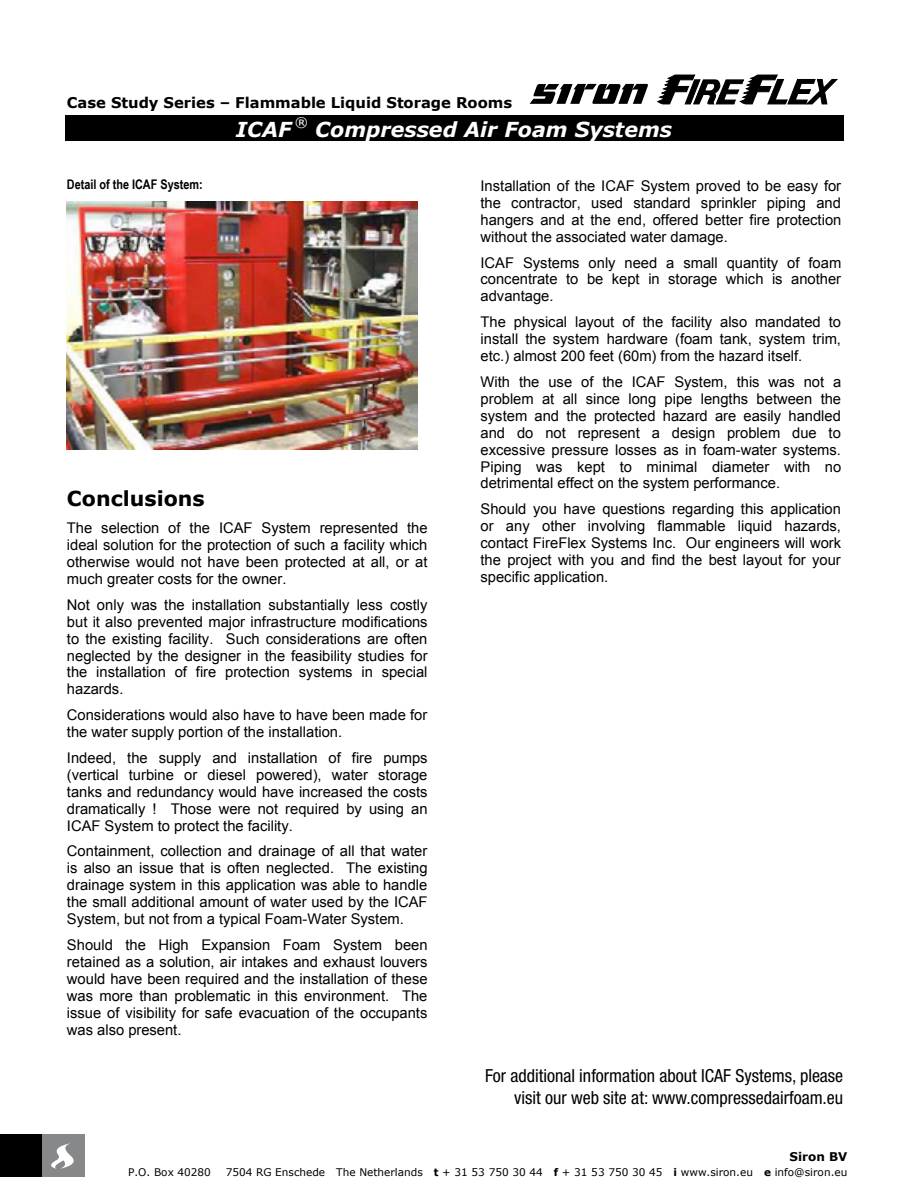
<style>
.page{position:relative;width:918px;height:1188px;background:#fff}
.page>*{position:absolute;margin:0;border:0;box-sizing:border-box;transform-origin:0 0}
.t1{font:italic 700 20.55px "Verdana";color:#fff}
.t2{font:700 20.55px "Verdana";color:#000}
.t3{font:condensed 18px/21.6px "Helvetica Neue LT Std";color:#000;text-align:right}
.t4{font:14.7px/17px "Arial";color:#000;text-align:justify}
.t5{font:700 14.7px "Verdana";color:#000}
.t6{font:700 13.2px "Arial Narrow";color:#000}
.t7{font:13.2px "Verdana";color:#fff}
.t8{font:700 12px "Verdana";color:#000}
.t9{font:10.5px "Verdana";color:#000}
.s1{font-weight:700}
</style>
<div class="page">
<svg style="left:658px;top:75px;width:179px;height:29px"></svg>
<div style="left:65px;top:116px;width:778px;height:25px;background:#000"></div>
<img style="left:67px;top:201px;width:351px;height:248px">
<svg style="left:530px;top:84px;width:118px;height:20px"></svg>
<div style="left:0;top:1135px;width:43px;height:42px;background:#000"></div>
<div style="left:43px;top:1135px;width:42px;height:42px;background:#86888a"></div>
<svg style="left:51px;top:1143px;width:23px;height:26px"></svg>
<p class="t5" style="left:67px;top:94px;width:447px">Case Study Series – Flammable Liquid Storage Rooms</p>
<h1 class="t1" style="left:236px;top:116px;width:57px">ICAF</h1>
<p class="t7" style="left:295px;top:114px;width:15px">®</p>
<h1 class="t1" style="left:315px;top:116px;width:358px">Compressed Air Foam Systems</h1>
<p class="t6" style="left:67px;top:175px;width:137px">Detail of the ICAF System:</p>
<p class="t4" style="left:481px;top:177px;width:362px">Installation of the ICAF System proved to be easy for the contractor, used standard sprinkler piping and hangers and at the end, offered better fire protection without the associated water damage.</p>
<p class="t4" style="left:481px;top:254px;width:362px">ICAF Systems only need a small quantity of foam concentrate to be kept in storage which is another advantage.</p>
<p class="t4" style="left:481px;top:314px;width:362px">The physical layout of the facility also mandated to install the system hardware (foam tank, system trim, etc.) almost 200 feet (60m) from the hazard itself.</p>
<p class="t4" style="left:481px;top:373px;width:362px">With the use of the ICAF System, this was not a problem at all since long pipe lengths between the system and the protected hazard are easily handled and do not represent a design problem due to excessive pressure losses as in foam-water systems.<br>Piping was kept to minimal diameter with no detrimental effect on the system performance.</p>
<p class="t4" style="left:481px;top:501px;width:362px">Should you have questions regarding this application or any other involving flammable liquid hazards, contact FireFlex Systems Inc. Our engineers will work the project with you and find the best layout for your specific application.</p>
<h1 class="t2" style="left:67px;top:486px;width:139px">Conclusions</h1>
<p class="t4" style="left:67px;top:520px;width:362px">The selection of the ICAF System represented the ideal solution for the protection of such a facility which otherwise would not have been protected at all, or at much greater costs for the owner.</p>
<p class="t4" style="left:67px;top:596px;width:362px">Not only was the installation substantially less costly but it also prevented major infrastructure modifications to the existing facility. Such considerations are often neglected by the designer in the feasibility studies for the installation of fire protection systems in special hazards.</p>
<p class="t4" style="left:67px;top:707px;width:362px">Considerations would also have to have been made for the water supply portion of the installation.</p>
<p class="t4" style="left:67px;top:749px;width:362px">Indeed, the supply and installation of fire pumps (vertical turbine or diesel powered), water storage tanks and redundancy would have increased the costs dramatically ! Those were not required by using an ICAF System to protect the facility.</p>
<p class="t4" style="left:67px;top:843px;width:362px">Containment, collection and drainage of all that water is also an issue that is often neglected. The existing drainage system in this application was able to handle the small additional amount of water used by the ICAF System, but not from a typical Foam-Water System.</p>
<p class="t4" style="left:67px;top:936px;width:362px">Should the High Expansion Foam System been retained as a solution, air intakes and exhaust louvers would have been required and the installation of these was more than problematic in this environment. The issue of visibility for safe evacuation of the occupants was also present.</p>
<p class="t3" style="left:485px;top:1065px;width:360px">For additional information about ICAF Systems, please visit our web site at: www.compressedairfoam.eu</p>
<p class="t4" style="left:484px;top:1067px;width:359px;text-align:right">For additional information about ICAF Systems, please visit our web site at: <span class="s1">http://www.fireflex.com</span></p>
<p class="t8" style="left:790px;top:1148px;width:59px">Siron BV</p>
<p class="t9" style="left:128px;top:1165px;width:84px">P.O. Box 40280</p>
<p class="t9" style="left:226px;top:1165px;width:623px">7504 RG Enschede The Netherlands <span class="s1">t</span> + 31 53 750 30 44 <span class="s1">f</span> + 31 53 750 30 45 <span class="s1">i</span> www.siron.eu <span class="s1">e</span> info@siron.eu</p>
</div>
